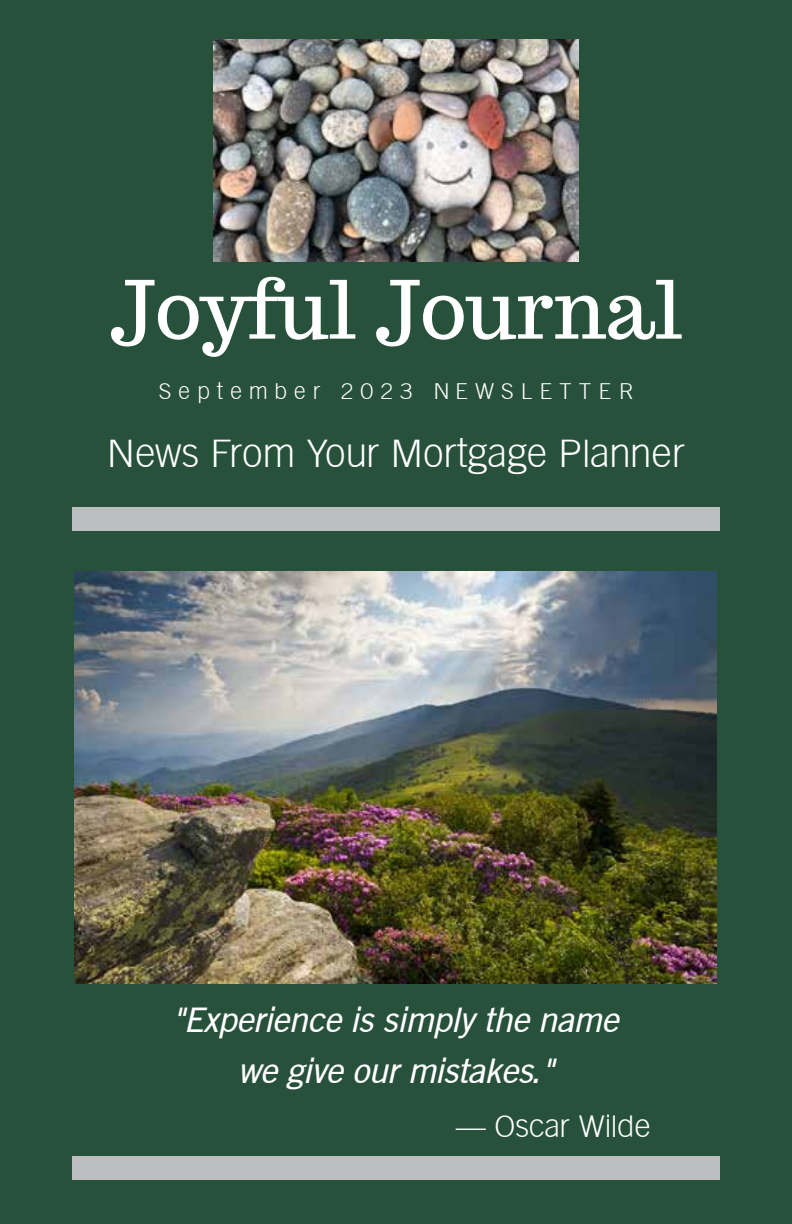
<style>
.page{position:relative;width:792px;height:1224px;background:#28513c}
.page>*{position:absolute;margin:0;border:0;box-sizing:border-box;transform-origin:0 0}
.t1{font:80px "Trocchi";color:#fff}
.t2{font:38px "Goethe Gothic";color:#fff}
.t3{font:italic 34px/50.4px "Goethe Gothic";letter-spacing:-.01em;color:#fff;text-align:center}
.t4{font:30px "Goethe Gothic";color:#fff}
.t5{font:22px "Goethe Gothic";letter-spacing:.32em;color:#fff}
</style>
<div class="page">
<div style="left:72px;top:508px;width:648px;height:23px;background:#bcbec0"></div>
<div style="left:72px;top:1157px;width:648px;height:23px;background:#bcbec0"></div>
<img style="left:75px;top:571px;width:642px;height:413px">
<img style="left:214px;top:40px;width:364px;height:222px">
<h1 class="t1" style="left:110px;top:257px;width:574px">Joyful Journal</h1>
<p class="t5" style="left:159px;top:378px;width:476px">September 2023 NEWSLETTER</p>
<p class="t2" style="left:107px;top:431px;width:580px">News From Your Mortgage Planner</p>
<p class="t3" style="left:173px;top:994px;width:447px">"Experience is simply the name we give our mistakes."</p>
<p class="t4" style="left:456px;top:1108px;width:196px">— Oscar Wilde</p>
</div>
